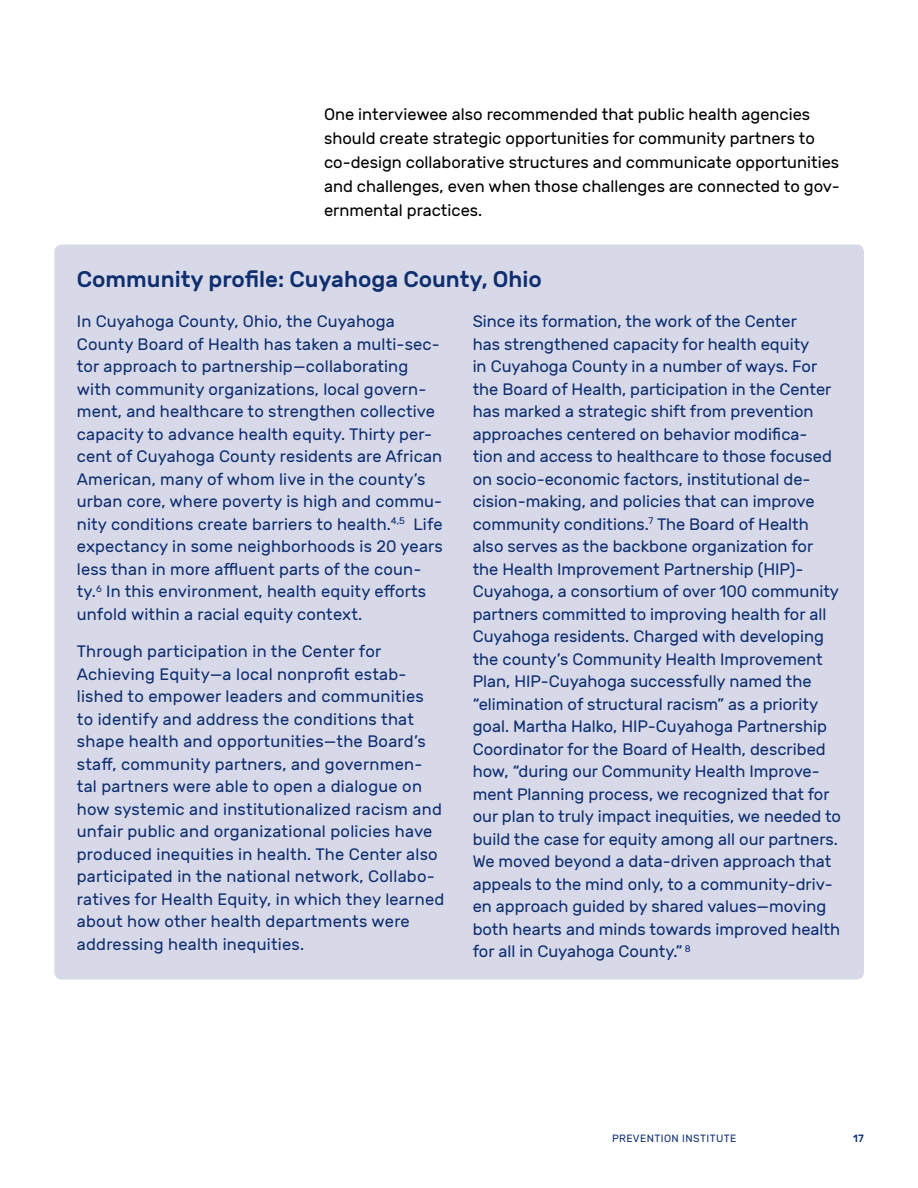
<style>
.page{position:relative;width:918px;height:1188px;background:#fff}
.page>*{position:absolute;margin:0;border:0;box-sizing:border-box;transform-origin:0 0}
.t1{font:500 22.5px "Rubik";color:#0e2e6f}
.t2{font:16.5px/22.5px "Rubik";color:#0e2e6f}
.t3{font:16.5px/24px "Rubik";color:#000}
.t4{font:10.5px "Rubik";letter-spacing:.04em;color:#0e2e6f}
.t5{font:500 10.5px "Rubik";color:#0e2e6f}
</style>
<div class="page">
<div style="left:54px;top:244px;width:810px;height:736px;background:#d7d9e8;border-radius:8px"></div>
<p class="t3" style="left:324px;top:103px;width:517px">One interviewee also recommended that public health agencies should create strategic opportunities for community partners to co-design collaborative structures and communicate opportunities and challenges, even when those challenges are connected to gov&shy;ernmental practices.</p>
<h1 class="t1" style="left:77px;top:266px;width:467px">Community profile: Cuyahoga County, Ohio</h1>
<p class="t2" style="left:77px;top:311px;width:368px">In Cuyahoga County, Ohio, the Cuyahoga County Board of Health has taken a multi-sec&shy;tor approach to partnership—collaborating with community organizations, local govern&shy;ment, and healthcare to strengthen collective capacity to advance health equity. Thirty per&shy;cent of Cuyahoga County residents are African American, many of whom live in the county’s urban core, where poverty is high and commu&shy;nity conditions create barriers to health.<sup>4,5</sup> Life expectancy in some neighborhoods is 20 years less than in more affluent parts of the coun&shy;ty.<sup>6</sup> In this environment, health equity efforts unfold within a racial equity context.</p>
<p class="t2" style="left:77px;top:641px;width:369px">Through participation in the Center for Achieving Equity—a local nonprofit estab&shy;lished to empower leaders and communities to identify and address the conditions that shape health and opportunities—the Board’s staff, community partners, and governmen&shy;tal partners were able to open a dialogue on how systemic and institutionalized racism and unfair public and organizational policies have produced inequities in health. The Center also participated in the national network, Collabo&shy;ratives for Health Equity, in which they learned about how other health departments were addressing health inequities.</p>
<p class="t2" style="left:473px;top:311px;width:370px">Since its formation, the work of the Center<br>has strengthened capacity for health equity<br>in Cuyahoga County in a number of ways. For the Board of Health, participation in the Center has marked a strategic shift from prevention approaches centered on behavior modifica&shy;tion and access to healthcare to those focused on socio-economic factors, institutional de&shy;cision-making, and policies that can improve community conditions.<sup>7</sup> The Board of Health also serves as the backbone organization for the Health Improvement Partnership (HIP)- Cuyahoga, a consortium of over 100 community partners committed to improving health for all Cuyahoga residents. Charged with developing the county’s Community Health Improvement Plan, HIP-Cuyahoga successfully named the “elimination of structural racism” as a priority goal. Martha Halko, HIP-Cuyahoga Partnership Coordinator for the Board of Health, described how, “during our Community Health Improve&shy;ment Planning process, we recognized that for our plan to truly impact inequities, we needed to build the case for equity among all our partners.<br>We moved beyond a data-driven approach that appeals to the mind only, to a community-driv&shy;en approach guided by shared values—moving both hearts and minds towards improved health for all in Cuyahoga County.” <sup>8</sup></p>
<p class="t4" style="left:612px;top:1132px;width:126px">PREVENTION INSTITUTE</p>
<p class="t5" style="left:853px;top:1132px;width:12px">17</p>
</div>
